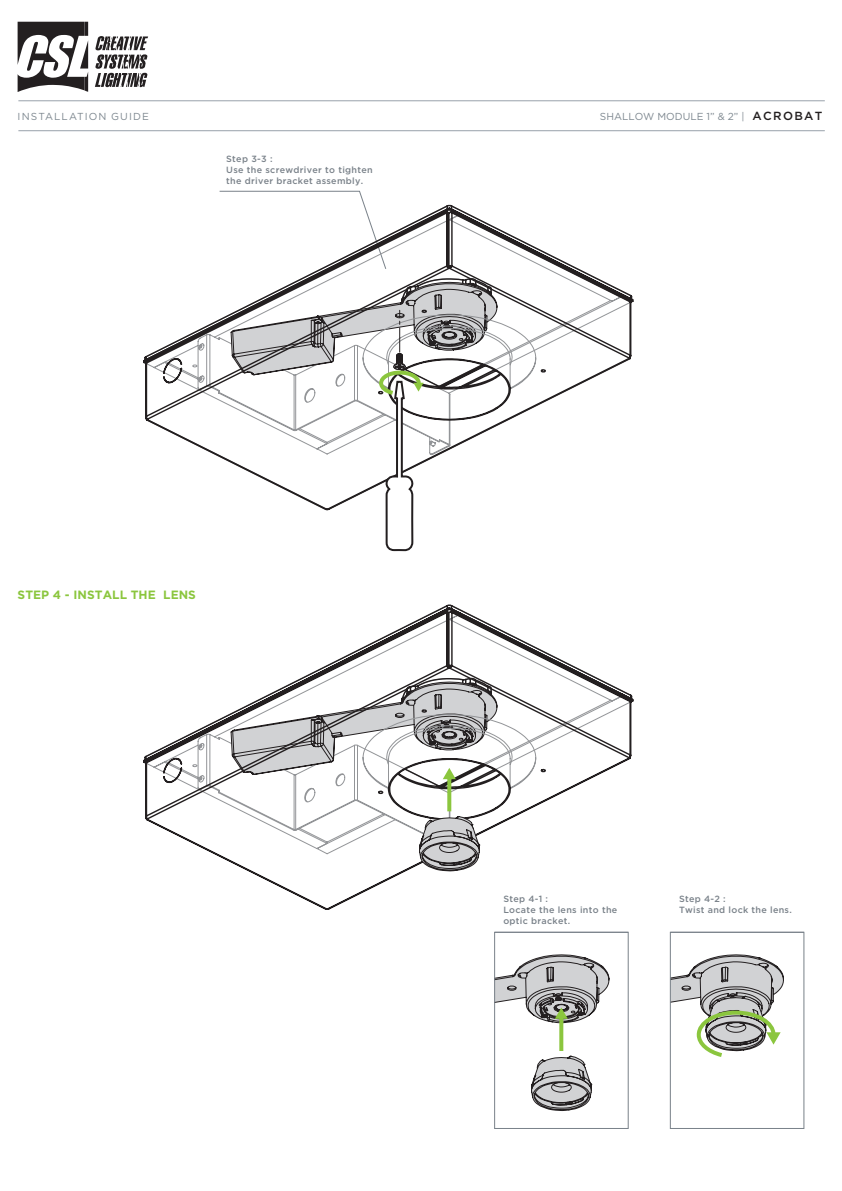
<style>
.page{position:relative;width:842px;height:1191px;background:#fff}
.page>*{position:absolute;margin:0;border:0;box-sizing:border-box;transform-origin:0 0}
.t1{font:700 12px "Gotham";letter-spacing:.005em;color:#8bc63e}
.t2{font:10.2px "Gotham";color:#7e8890}
.t3{font:10.2px "Gotham";letter-spacing:.11em;color:#7e8890}
.t4{font:500 9px/10.8px "Gotham";letter-spacing:.035em;color:#798189}
.s1{font-weight:500;font-size:11.8px;color:#231f20}
</style>
<div class="page">
<svg style="left:672px;top:954px;width:112px;height:103px"></svg>
<svg style="left:531px;top:1055px;width:61px;height:56px"></svg>
<svg style="left:496px;top:954px;width:114px;height:94px"></svg>
<svg style="left:559px;top:1016px;width:4px;height:35px"></svg>
<hr style="left:18px;top:100px;width:807px;height:1px;background:#98a1aa">
<hr style="left:18px;top:130px;width:807px;height:1px;background:#98a1aa">
<svg style="left:95px;top:36px;width:53px;height:51px"></svg>
<svg style="left:18px;top:22px;width:70px;height:70px"></svg>
<svg style="left:219px;top:190px;width:146px;height:14px"></svg>
<svg style="left:143px;top:204px;width:491px;height:259px"></svg>
<svg style="left:143px;top:647px;width:491px;height:263px"></svg>
<svg style="left:230px;top:277px;width:307px;height:625px"></svg>
<svg style="left:447px;top:777px;width:4px;height:34px"></svg>
<div style="left:494px;top:931px;width:135px;height:198px;border:1px solid #798189"></div>
<div style="left:670px;top:931px;width:134px;height:198px;border:1px solid #798189"></div>
<p class="t3" style="left:18px;top:109px;width:133px">INSTALLATION GUIDE</p>
<p class="t2" style="left:600px;top:109px;width:224px">SHALLOW MODULE 1” &amp; 2” | <span class="s1">ACROBAT</span></p>
<p class="t4" style="left:226px;top:154px;width:148px">Step 3-3 :<br>Use the screwdriver to tighten the driver bracket assembly.</p>
<p class="t1" style="left:18px;top:588px;width:180px">STEP 4 - INSTALL THE LENS</p>
<p class="t4" style="left:503px;top:893px;width:115px">Step 4-1 :<br>Locate the lens into the optic bracket.</p>
<p class="t4" style="left:679px;top:893px;width:114px">Step 4-2 :<br>Twist and lock the lens.</p>
</div>
